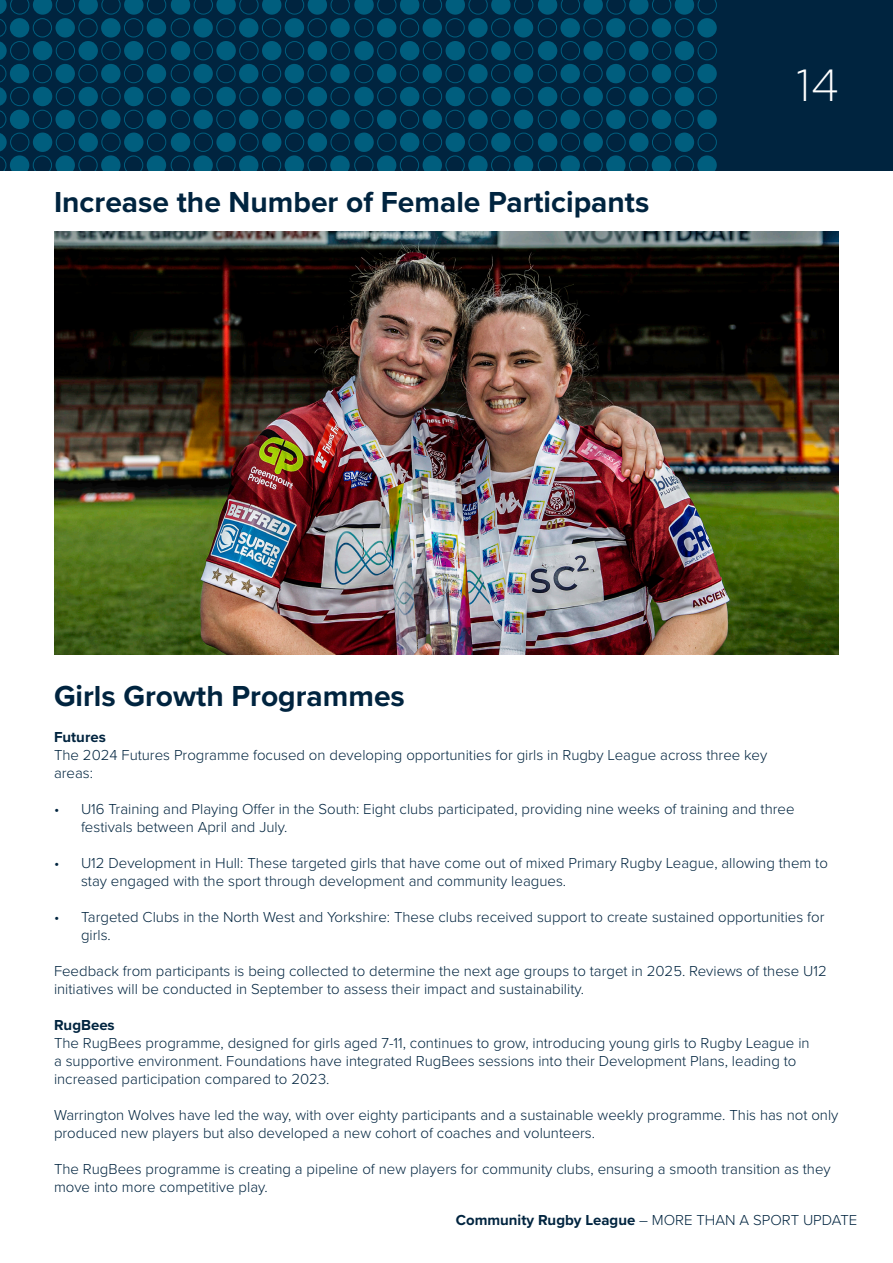
<style>
.page{position:relative;width:893px;height:1263px;background:#fff}
.page>*{position:absolute;margin:0;border:0;box-sizing:border-box;transform-origin:0 0}
.t1{font:300 45px "Industry";color:#fff}
.t2{font:700 30px "Proxima Nova";color:#00243f}
.t3{font:300 15px/18px "Proxima Nova";color:#00243f}
.t4{font:700 15px "Proxima Nova";color:#00243f}
.s1{font-weight:700}
</style>
<div class="page">
<img style="left:54px;top:231px;width:785px;height:424px">
<div style="left:0;top:0;width:893px;height:170px;background:#00243f"></div>
<svg style="left:0;top:0;width:717px;height:171px"></svg>
<p class="t2" style="left:54px;top:179px;width:597px">Increase the Number of Female Participants</p>
<p class="t1" style="left:795px;top:59px;width:45px">14</p>
<p class="t2" style="left:54px;top:674px;width:352px">Girls Growth Programmes</p>
<p class="t4" style="left:54px;top:726px;width:53px">Futures</p>
<p class="t3" style="left:54px;top:745px;width:715px">The 2024 Futures Programme focused on developing opportunities for girls in Rugby League across three key</p>
<p class="t3" style="left:54px;top:763px;width:41px">areas:</p>
<p class="t3" style="left:81px;top:799px;width:715px;text-indent:-27px">• U16 Training and Playing Offer in the South: Eight clubs participated, providing nine weeks of training and three festivals between April and July.</p>
<p class="t3" style="left:81px;top:853px;width:748px;text-indent:-27px">• U12 Development in Hull: These targeted girls that have come out of mixed Primary Rugby League, allowing them to stay engaged with the sport through development and community leagues.</p>
<p class="t3" style="left:81px;top:907px;width:745px;text-indent:-27px">• Targeted Clubs in the North West and Yorkshire: These clubs received support to create sustained opportunities for girls.</p>
<p class="t3" style="left:54px;top:961px;width:774px">Feedback from participants is being collected to determine the next age groups to target in 2025. Reviews of these U12 initiatives will be conducted in September to assess their impact and sustainability.</p>
<p class="t4" style="left:54px;top:1014px;width:62px">RugBees</p>
<p class="t3" style="left:54px;top:1033px;width:757px">The RugBees programme, designed for girls aged 7-11, continues to grow, introducing young girls to Rugby League in a supportive environment. Foundations have integrated RugBees sessions into their Development Plans, leading to increased participation compared to 2023.</p>
<p class="t3" style="left:54px;top:1105px;width:786px">Warrington Wolves have led the way, with over eighty participants and a sustainable weekly programme. This has not only produced new players but also developed a new cohort of coaches and volunteers.</p>
<p class="t3" style="left:54px;top:1159px;width:778px">The RugBees programme is creating a pipeline of new players for community clubs, ensuring a smooth transition as they move into more competitive play.</p>
<p class="t3" style="left:456px;top:1210px;width:403px"><span class="s1">Community Rugby League</span> – MORE THAN A SPORT UPDATE</p>
</div>
